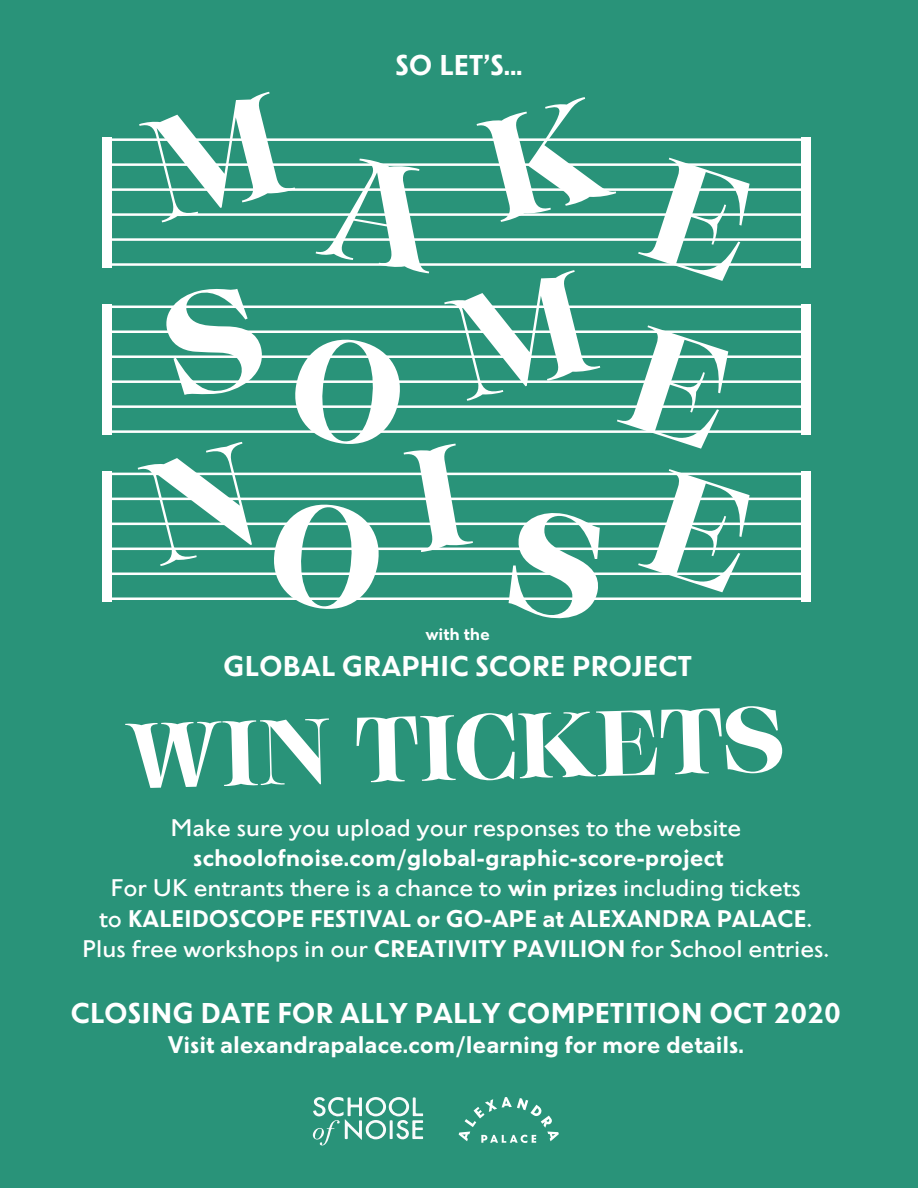
<style>
.page{position:relative;width:918px;height:1188px;background:#299379}
.page>*{position:absolute;margin:0;border:0;box-sizing:border-box;transform-origin:0 0}
.t1{font:700 97.05px "Palace Display";color:#fff}
.t2{font:700 30px "Granby AP";color:#fff}
.t3{font:700 25.2px/30.3px "Granby AP";color:#fff;text-align:center}
.t4{font:500 25.2px "Granby AP";color:#fff}
.t5{font:700 18px "Granby AP";color:#fff}
.s1{font-weight:500}
</style>
<div class="page">
<svg style="left:112px;top:138px;width:689px;height:3px"></svg>
<svg style="left:112px;top:305px;width:689px;height:3px"></svg>
<svg style="left:112px;top:472px;width:689px;height:4px"></svg>
<svg style="left:112px;top:163px;width:689px;height:3px"></svg>
<svg style="left:112px;top:330px;width:689px;height:3px"></svg>
<svg style="left:112px;top:497px;width:689px;height:4px"></svg>
<svg style="left:112px;top:188px;width:689px;height:3px"></svg>
<svg style="left:112px;top:355px;width:689px;height:3px"></svg>
<svg style="left:112px;top:522px;width:689px;height:4px"></svg>
<svg style="left:112px;top:213px;width:689px;height:3px"></svg>
<svg style="left:112px;top:380px;width:689px;height:3px"></svg>
<svg style="left:112px;top:547px;width:689px;height:4px"></svg>
<svg style="left:112px;top:238px;width:689px;height:3px"></svg>
<svg style="left:112px;top:405px;width:689px;height:3px"></svg>
<svg style="left:112px;top:572px;width:689px;height:3px"></svg>
<svg style="left:103px;top:263px;width:708px;height:5px"></svg>
<svg style="left:103px;top:430px;width:708px;height:5px"></svg>
<svg style="left:112px;top:597px;width:689px;height:3px"></svg>
<div style="left:102px;top:137px;width:10px;height:130px;background:#fff"></div>
<div style="left:801px;top:137px;width:10px;height:130px;background:#fff"></div>
<div style="left:102px;top:304px;width:10px;height:130px;background:#fff"></div>
<div style="left:801px;top:304px;width:10px;height:130px;background:#fff"></div>
<div style="left:102px;top:471px;width:10px;height:131px;background:#fff"></div>
<div style="left:801px;top:471px;width:10px;height:131px;background:#fff"></div>
<svg style="left:459px;top:1097px;width:100px;height:46px"></svg>
<svg style="left:312px;top:1097px;width:112px;height:49px"></svg>
<svg style="left:136px;top:138px;width:622px;height:462px"></svg>
<p class="t2" style="left:396px;top:49px;width:128px">SO LET’S...</p>
<p class="t5" style="left:425px;top:625px;width:66px">with the</p>
<p class="t2" style="left:223px;top:650px;width:470px">GLOBAL GRAPHIC SCORE PROJECT</p>
<p class="t1" style="left:126px;top:700px;width:659px;rotate:-1deg">WIN TICKETS</p>
<p class="t4" style="left:170px;top:814px;width:572px">Make sure you upload your responses to the website</p>
<p class="t3" style="left:82px;top:843px;width:749px">schoolofnoise.com/global-graphic-score-project<br><span class="s1">For UK entrants there is a chance to</span> win prizes <span class="s1">including tickets<br>to</span> KALEIDOSCOPE FESTIVAL or GO-APE at ALEXANDRA PALACE<span class="s1">.<br>Plus free workshops in our</span> CREATIVITY PAVILION <span class="s1">for School entries.</span></p>
<p class="t2" style="left:71px;top:997px;width:772px">CLOSING DATE FOR ALLY PALLY COMPETITION OCT 2020</p>
<p class="t3" style="left:168px;top:1030px;width:577px">Visit alexandrapalace.com/learning for more details.</p>
</div>
